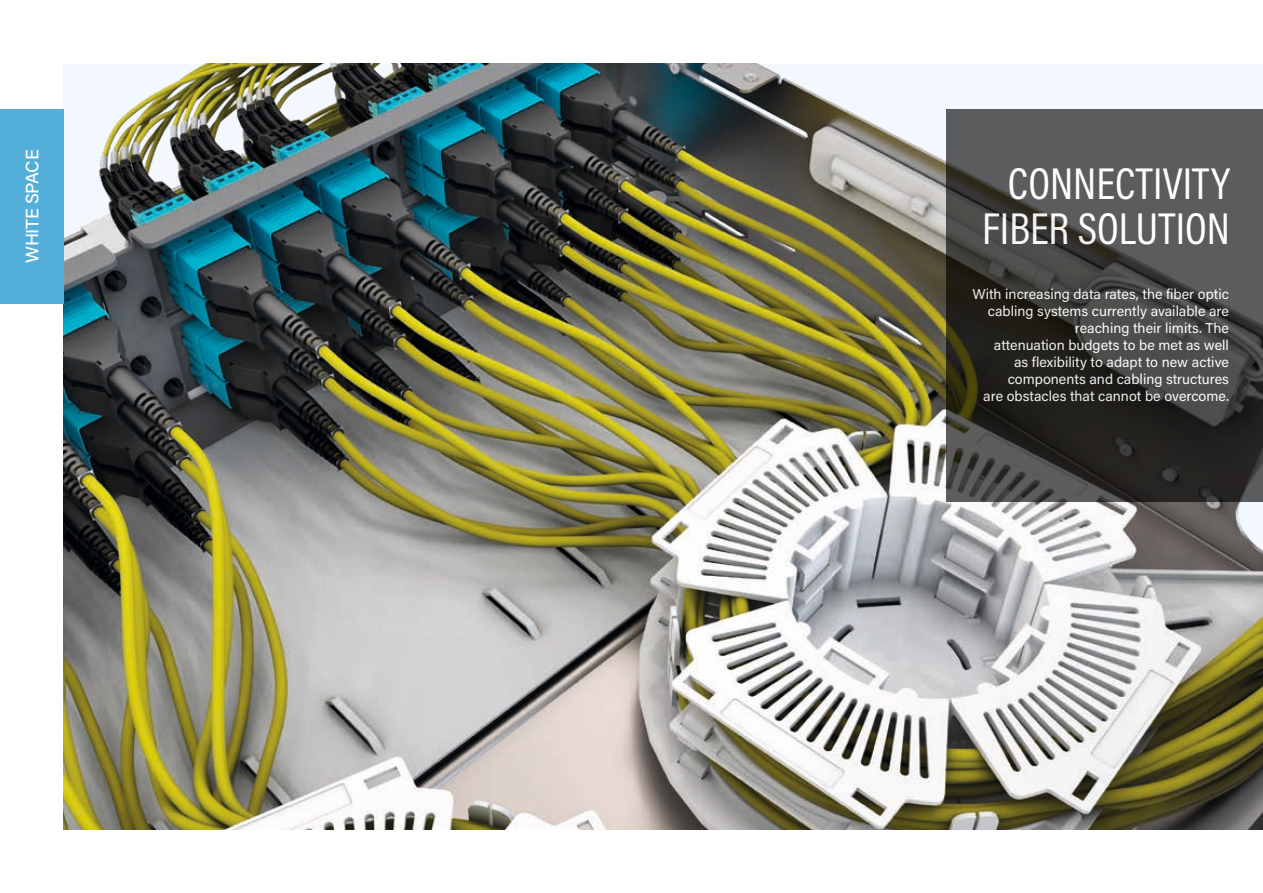
<style>
.page{position:relative;width:1263px;height:893px;background:#fff}
.page>*{position:absolute;margin:0;border:0;box-sizing:border-box;transform-origin:0 0}
.t1{font:45px/45px "Acumin Pro Cond";color:#fff;text-align:center}
.t2{font:500 18px "Acumin Pro";letter-spacing:-.02em;color:#fff}
.t3{font:14.25px/17.1px "Acumin Pro";color:#fff;text-align:right}
</style>
<div class="page">
<img style="left:64px;top:64px;width:1199px;height:765px">
<div style="left:0;top:109px;width:64px;height:195px;background:#54aeda"></div>
<svg style="left:946px;top:109px;width:317px;height:393px"></svg>
<p class="t2" style="left:20px;top:263px;width:115px;rotate:-90deg">WHITE SPACE</p>
<h1 class="t1" style="left:982px;top:160px;width:249px">CONNECTIVITY<br>FIBER SOLUTION</h1>
<p class="t3" style="left:972px;top:285px;width:258px">With increasing data rates, the fiber optic cabling systems currently available are reaching their limits. The<br>attenuation budgets to be met as well<br>as flexibility to adapt to new active components and cabling structures<br>are obstacles that cannot be overcome.</p>
</div>
